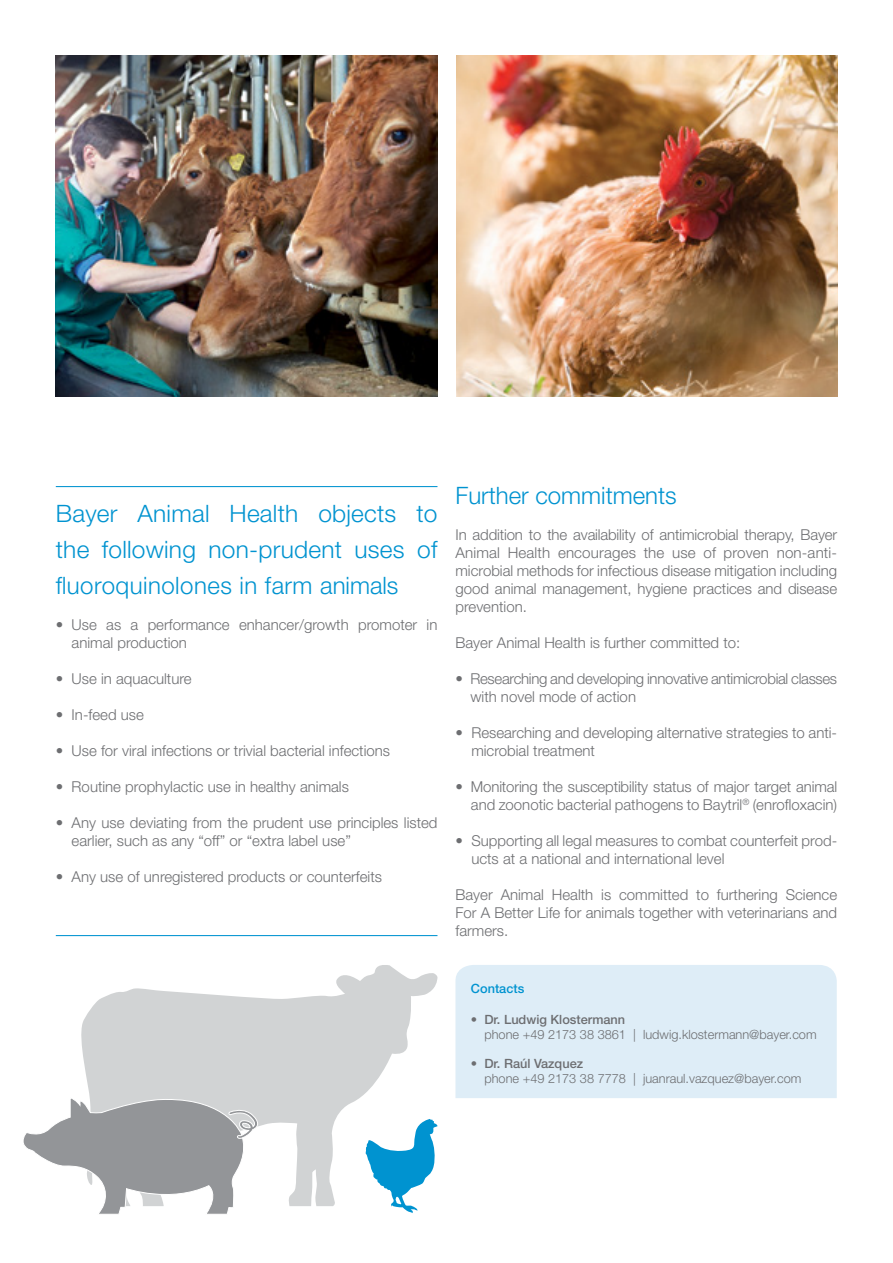
<style>
.page{position:relative;width:893px;height:1263px;background:#fff}
.page>*{position:absolute;margin:0;border:0;box-sizing:border-box;transform-origin:0 0}
.t1{font:300 24px/36px "Helvetica Neue LT Std";letter-spacing:.01em;color:#0093d0;text-align:justify}
.t2{font:300 15px/18px "Helvetica Neue LT Std";color:#6d6e71}
.t3{font:300 15px/18px "Helvetica Neue LT Std";letter-spacing:-.02em;color:#6d6e71}
.t4{font:300 12.75px "Helvetica Neue LT Std";color:#6d6e71}
.t5{font:500 12.75px "Helvetica Neue LT Std";color:#6d6e71}
.t6{font:500 12.75px "Helvetica Neue LT Std";color:#0093d0}
</style>
<div class="page">
<div style="left:455px;top:965px;width:382px;height:133px;background:#deedf7"></div>
<svg style="left:81px;top:965px;width:357px;height:241px;fill:#d1d3d4"></svg>
<svg style="left:365px;top:1119px;width:73px;height:94px"></svg>
<hr style="left:56px;top:486px;width:381px;height:1px;background:#0093d0">
<hr style="left:56px;top:935px;width:381px;height:1px;background:#0093d0">
<svg style="left:23px;top:1096px;width:237px;height:118px"></svg>
<img style="left:56px;top:56px;width:381px;height:340px">
<img style="left:456px;top:56px;width:381px;height:340px">
<h1 class="t1" style="left:56px;top:495px;width:383px">Bayer Animal Health objects to the following non-prudent uses of fluoroquinolones in farm animals</h1>
<p class="t2" style="left:72px;top:615px;width:367px;text-indent:-16px">• Use as a performance enhancer/growth promoter in animal production</p>
<p class="t2" style="left:56px;top:669px;width:137px">• Use in aquaculture</p>
<p class="t2" style="left:56px;top:705px;width:90px">• In-feed use</p>
<p class="t2" style="left:56px;top:741px;width:336px">• Use for viral infections or trivial bacterial infections</p>
<p class="t2" style="left:56px;top:777px;width:295px">• Routine prophylactic use in healthy animals</p>
<p class="t2" style="left:72px;top:813px;width:367px;text-indent:-16px">• Any use deviating from the prudent use principles listed earlier, such as any “off” or “extra label use”</p>
<p class="t2" style="left:56px;top:867px;width:328px">• Any use of unregistered products or counterfeits</p>
<h1 class="t1" style="left:455px;top:477px;width:223px">Further commitments</h1>
<p class="t2" style="left:455px;top:525px;width:383px">In addition to the availability of antimicrobial therapy, Bayer Animal Health encourages the use of proven non-anti&shy;microbial methods for infectious disease mitigation including good animal management, hygiene practices and disease prevention.</p>
<p class="t2" style="left:455px;top:633px;width:286px">Bayer Animal Health is further committed to:</p>
<p class="t3" style="left:470px;top:669px;width:368px;text-indent:-15px">• Researching and developing innovative antimicrobial classes with novel mode of action</p>
<p class="t2" style="left:471px;top:723px;width:366px;text-indent:-16px">• Researching and developing alternative strategies to anti&shy;microbial treatment</p>
<p class="t2" style="left:455px;top:777px;width:383px;text-align:right">• Monitoring the susceptibility status of major target animal and zoonotic bacterial pathogens to Baytril<sup>®</sup> (enrofloxacin)</p>
<p class="t2" style="left:471px;top:831px;width:366px;text-indent:-16px">• Supporting all legal measures to combat counterfeit prod&shy;ucts at a national and international level</p>
<p class="t2" style="left:455px;top:885px;width:383px;text-align:justify">Bayer Animal Health is committed to furthering Science For A Better Life for animals together with veterinarians and farmers.</p>
<p class="t6" style="left:471px;top:981px;width:55px">Contacts</p>
<p class="t5" style="left:471px;top:1012px;width:156px">• Dr. Ludwig Klostermann</p>
<p class="t4" style="left:484px;top:1027px;width:334px">phone +49 2173 38 3861 | ludwig.klostermann@bayer.com</p>
<p class="t5" style="left:471px;top:1056px;width:114px">• Dr. Raúl Vazquez</p>
<p class="t4" style="left:484px;top:1071px;width:319px">phone +49 2173 38 7778 | juanraul.vazquez@bayer.com</p>
</div>
